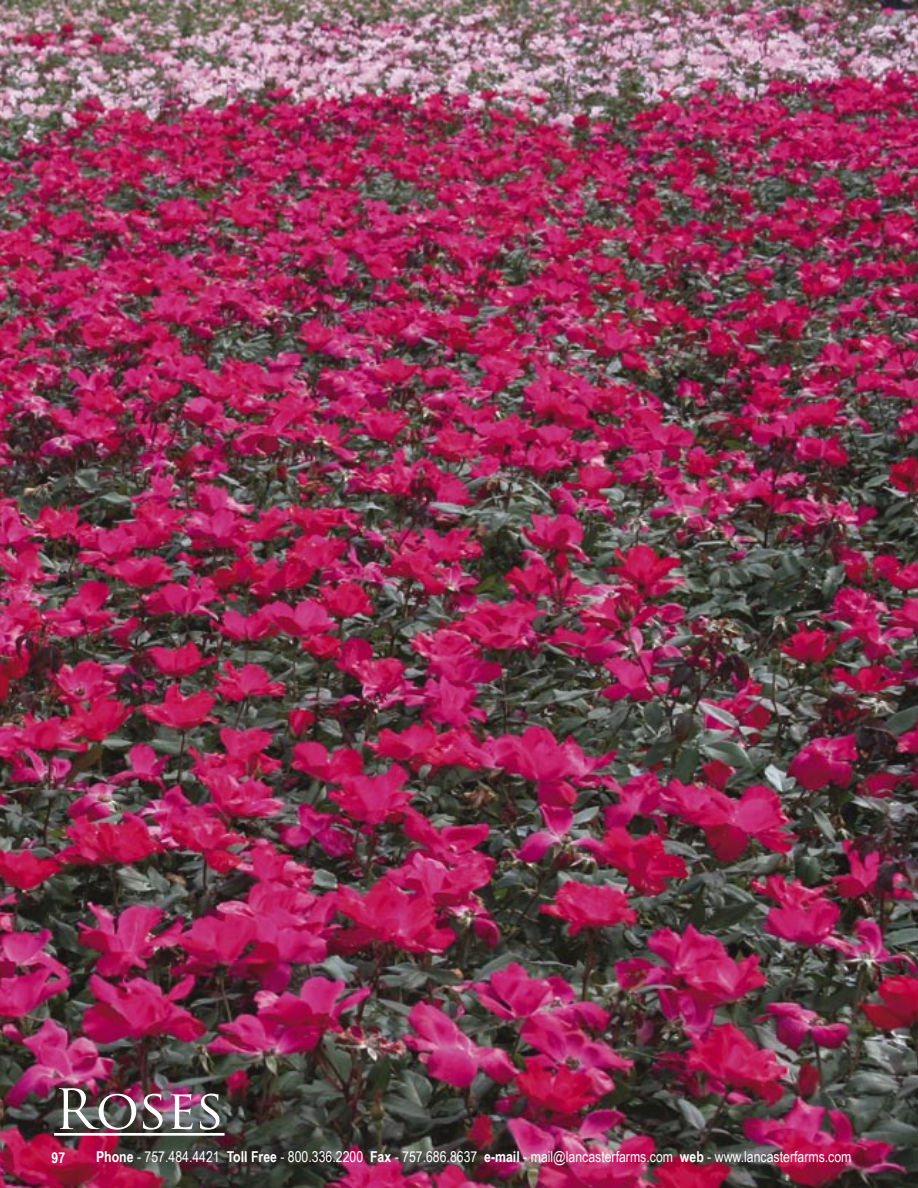
<style>
.page{position:relative;width:918px;height:1188px;background:#fff}
.page>*{position:absolute;margin:0;border:0;box-sizing:border-box;transform-origin:0 0}
.t1{font:54px "Trajan Pro";color:#fff}
.t2{font:15px "Arial Narrow";color:#fff}
.t3{font:700 15px "Arial Narrow";color:#fff}
.s1{font-weight:700}
</style>
<div class="page">
<img style="left:0;top:1px;width:918px;height:1187px">
<hr style="left:54px;top:1133px;width:171px;height:3px;background:#fff">
<p class="t1" style="left:54px;top:1075px;width:172px">Roses</p>
<p class="t3" style="left:52px;top:1147px;width:15px">97</p>
<p class="t2" style="left:96px;top:1146px;width:757px"><span class="s1">Phone</span> - 757.484.4421 <span class="s1">Toll Free</span> - 800.336.2200 <span class="s1">Fax</span> - 757.686.8637 <span class="s1">e-mail</span> - mail@lancasterfarms.com <span class="s1">web</span> - www.lancasterfarms.com</p>
</div>
